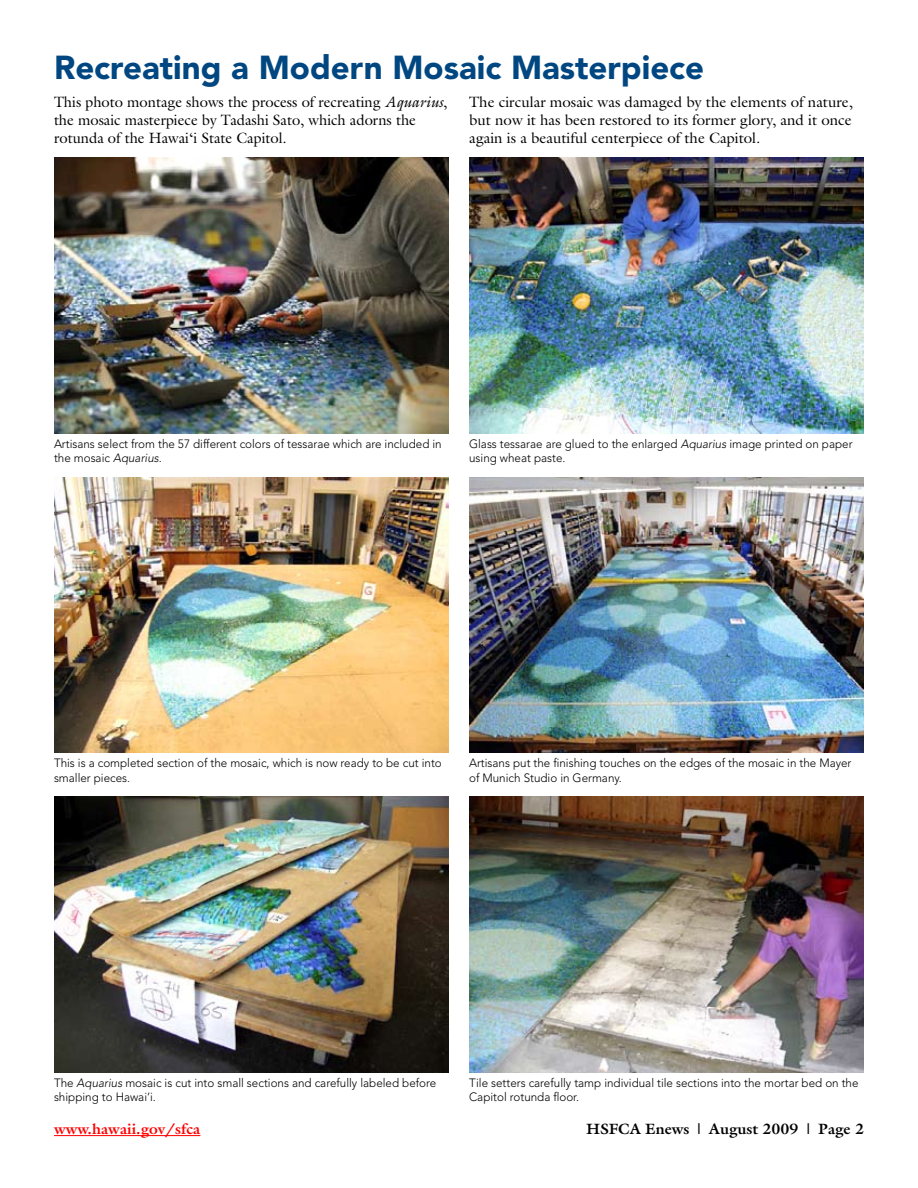
<style>
.page{position:relative;width:918px;height:1188px;background:#fff}
.page>*{position:absolute;margin:0;border:0;box-sizing:border-box;transform-origin:0 0}
.t1{font:900 33px "Avenir";color:#004781}
.t2{font:15px/18px "Galliard";color:#000}
.t3{font:700 15px "Galliard";color:#000}
.t4{font:700 15px "Galliard";color:#f00}
.t5{font:300 12px/14.4px "Avenir";color:#000}
.s1{font-style:italic}
</style>
<div class="page">
<hr style="left:54px;top:1135px;width:146px;height:1px;background:#f00">
<img style="left:54px;top:158px;width:395px;height:275px">
<img style="left:469px;top:158px;width:395px;height:275px">
<img style="left:54px;top:477px;width:395px;height:276px">
<img style="left:469px;top:477px;width:395px;height:276px">
<img style="left:54px;top:797px;width:395px;height:275px">
<img style="left:469px;top:797px;width:395px;height:275px">
<h1 class="t1" style="left:54px;top:47px;width:652px">Recreating a Modern Mosaic Masterpiece</h1>
<p class="t2" style="left:54px;top:92px;width:395px">This photo montage shows the process of recreating <span class="s1">Aquarius</span>, the mosaic masterpiece by Tadashi Sato, which adorns the rotunda of the Hawai‘i State Capitol.</p>
<p class="t2" style="left:469px;top:92px;width:385px;text-align:justify">The circular mosaic was damaged by the elements of nature, but now it has been restored to its former glory, and it once again is a beautiful centerpiece of the Capitol.</p>
<p class="t5" style="left:54px;top:437px;width:389px">Artisans select from the 57 different colors of tessarae which are included in the mosaic <span class="s1">Aquarius</span>.</p>
<p class="t5" style="left:469px;top:437px;width:385px">Glass tessarae are glued to the enlarged <span class="s1">Aquarius</span> image printed on paper using wheat paste.</p>
<p class="t5" style="left:54px;top:756px;width:389px">This is a completed section of the mosaic, which is now ready to be cut into smaller pieces.</p>
<p class="t5" style="left:469px;top:756px;width:384px">Artisans put the finishing touches on the edges of the mosaic in the Mayer of Munich Studio in Germany.</p>
<p class="t5" style="left:54px;top:1075px;width:384px">The <span class="s1">Aquarius</span> mosaic is cut into small sections and carefully labeled before shipping to Hawai‘i.</p>
<p class="t5" style="left:469px;top:1075px;width:391px">Tile setters carefully tamp individual tile sections into the mortar bed on the<br>Capitol rotunda floor.</p>
<p class="t4" style="left:54px;top:1119px;width:148px">www.hawaii.gov/sfca</p>
<p class="t3" style="left:586px;top:1119px;width:279px">HSFCA Enews | August 2009 | Page 2</p>
</div>
